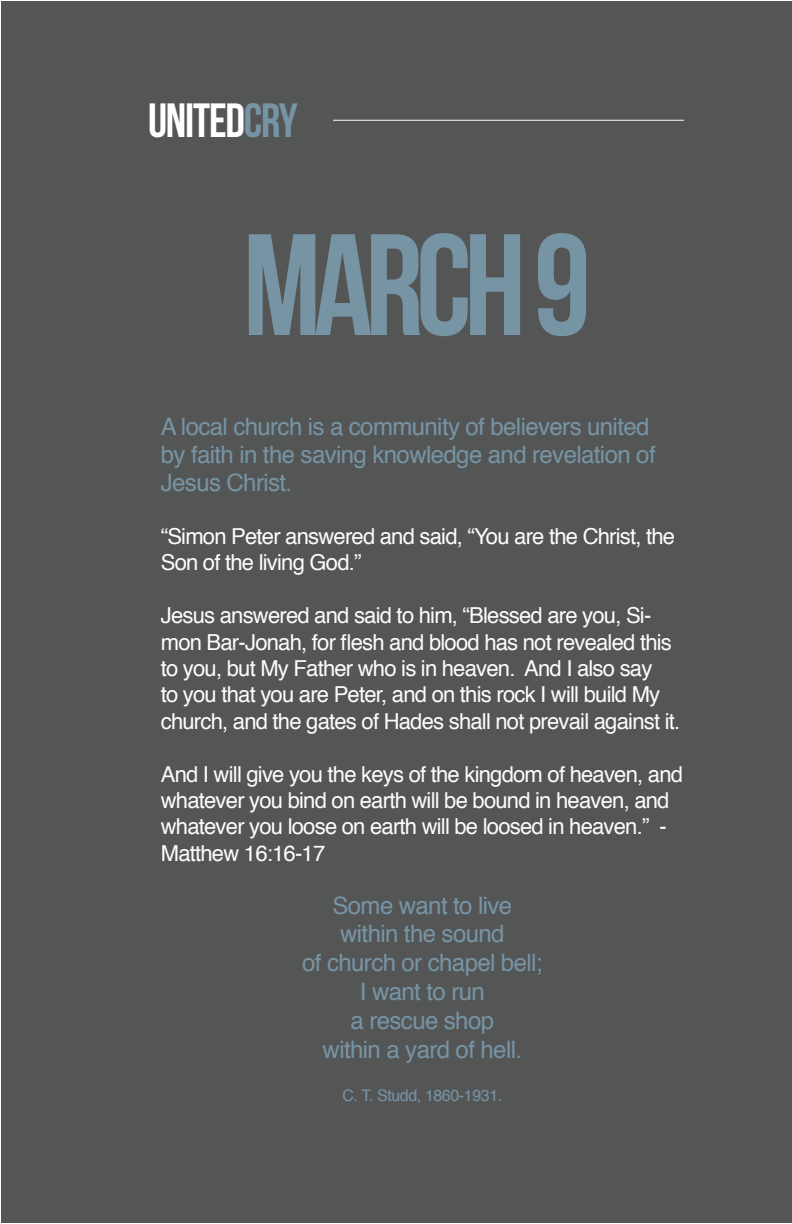
<style>
.page{position:relative;width:792px;height:1224px;background:#fff}
.page>*{position:absolute;margin:0;border:0;box-sizing:border-box;transform-origin:0 0}
.t1{font:700 144px "Bebas Neue";letter-spacing:-.05em;color:#7794a5}
.t2{font:700 48px "Bebas Neue";letter-spacing:-.025em;color:#fff}
.t3{font:24px/28px "Helvetica";letter-spacing:-.025em;color:#7794a5}
.t4{font:22px/26.4px "Helvetica";letter-spacing:-.035em;color:#fcfcfc}
.t5{font:16px "Helvetica";letter-spacing:-.025em;color:#7794a5}
.s1{color:#7794a5}
</style>
<div class="page">
<div style="left:1px;top:1px;width:791px;height:1222px;background:#545656"></div>
<hr style="left:333px;top:120px;width:351px;height:1px;background:#fbfdfe">
<p class="t2" style="left:148px;top:94px;width:151px">UNITED<span class="s1">CRY</span></p>
<p class="t1" style="left:243px;top:206px;width:349px">MARCH 9</p>
<p class="t3" style="left:161px;top:414px;width:496px">A local church is a community of believers united by faith in the saving knowledge and revelation of<br>Jesus Christ.</p>
<p class="t4" style="left:161px;top:524px;width:516px">“Simon Peter answered and said, “You are the Christ, the<br>Son of the living God.”</p>
<p class="t4" style="left:161px;top:603px;width:521px">Jesus answered and said to him, “Blessed are you, Si&shy;mon Bar-Jonah, for flesh and blood has not revealed this to you, but My Father who is in heaven. And I also say<br>to you that you are Peter, and on this rock I will build My church, and the gates of Hades shall not prevail against it.</p>
<p class="t4" style="left:161px;top:761px;width:524px">And I will give you the keys of the kingdom of heaven, and whatever you bind on earth will be bound in heaven, and whatever you loose on earth will be loosed in heaven.” - Matthew 16:16-17</p>
<p class="t3" style="left:332px;top:892px;width:181px">Some want to live</p>
<p class="t3" style="left:340px;top:921px;width:166px">within the sound</p>
<p class="t3" style="left:302px;top:950px;width:242px">of church or chapel bell;</p>
<p class="t3" style="left:360px;top:978px;width:126px">I want to run</p>
<p class="t3" style="left:351px;top:1007px;width:145px">a rescue shop</p>
<p class="t3" style="left:323px;top:1036px;width:201px">within a yard of hell.</p>
<p class="t5" style="left:342px;top:1083px;width:161px">C. T. Studd, 1860-1931.</p>
</div>
